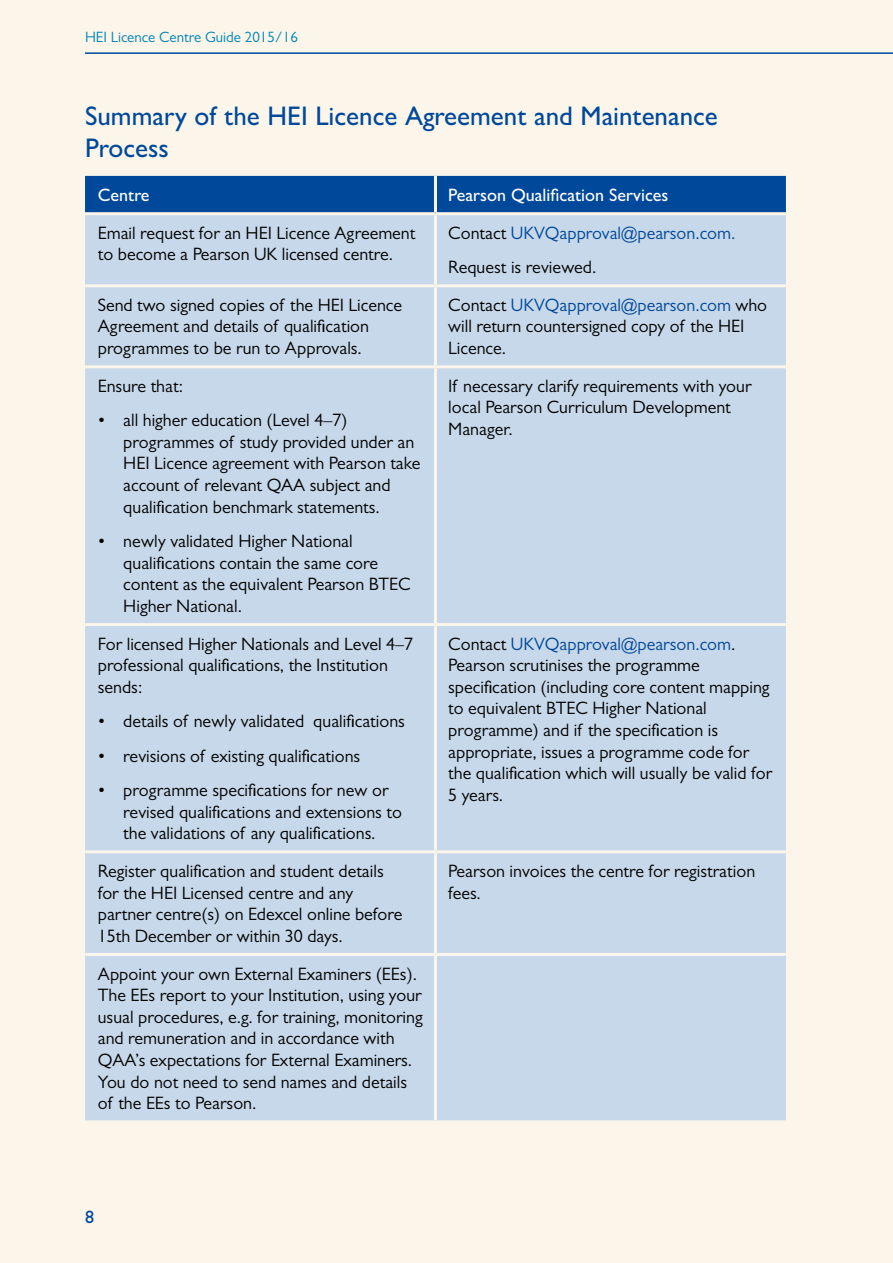
<style>
.page{position:relative;width:893px;height:1263px;background:#fbf5ea}
.page>*{position:absolute;margin:0;border:0;box-sizing:border-box;transform-origin:0 0}
.t1{font:500 27px/32.4px "Gill Sans MT Pro";color:#00489a}
.t2{font:18px/21.6px "Gill Sans MT Pro";color:#000}
.t3{font:500 18px "Gill Sans MT Pro";color:#fff}
.t4{font:500 18px "Gill Sans MT Pro";color:#00489a}
.t5{font:15px "Gill Sans MT Pro";color:#0084b7}
.s1{color:#00489a}
</style>
<div class="page">
<hr style="left:85px;top:52px;width:808px;height:2px;background:#00489a">
<div style="left:85px;top:176px;width:701px;height:36px;background:#00489a"></div>
<div style="left:85px;top:215px;width:701px;height:905px;background:#c7d8ea"></div>
<hr style="left:434px;top:176px;width:3px;height:36px;background:#fbf5ea">
<hr style="left:434px;top:215px;width:3px;height:69px;background:#fbf5ea">
<hr style="left:85px;top:284px;width:350px;height:3px;background:#fbf5ea">
<hr style="left:435px;top:284px;width:351px;height:3px;background:#fbf5ea">
<hr style="left:434px;top:287px;width:3px;height:78px;background:#fbf5ea">
<hr style="left:85px;top:365px;width:350px;height:3px;background:#fbf5ea">
<hr style="left:435px;top:365px;width:351px;height:3px;background:#fbf5ea">
<hr style="left:434px;top:368px;width:3px;height:255px;background:#fbf5ea">
<hr style="left:85px;top:623px;width:350px;height:3px;background:#fbf5ea">
<hr style="left:435px;top:623px;width:351px;height:3px;background:#fbf5ea">
<hr style="left:434px;top:626px;width:3px;height:224px;background:#fbf5ea">
<hr style="left:85px;top:850px;width:350px;height:3px;background:#fbf5ea">
<hr style="left:435px;top:850px;width:351px;height:3px;background:#fbf5ea">
<hr style="left:434px;top:853px;width:3px;height:100px;background:#fbf5ea">
<hr style="left:85px;top:953px;width:350px;height:3px;background:#fbf5ea">
<hr style="left:435px;top:953px;width:351px;height:3px;background:#fbf5ea">
<hr style="left:434px;top:956px;width:3px;height:164px;background:#fbf5ea">
<p class="t5" style="left:85px;top:28px;width:214px">HEI Licence Centre Guide 2015/16</p>
<h1 class="t1" style="left:85px;top:99px;width:634px">Summary of the HEI Licence Agreement and Maintenance<br>Process</h1>
<p class="t3" style="left:98px;top:184px;width:53px">Centre</p>
<p class="t3" style="left:448px;top:184px;width:222px">Pearson Qualification Services</p>
<p class="t2" style="left:98px;top:222px;width:319px">Email request for an HEI Licence Agreement to become a Pearson UK licensed centre.</p>
<p class="t2" style="left:448px;top:215px;width:289px;line-height:34.3px">Contact <span class="s1">UKVQapproval@pearson.com.<br></span>Request is reviewed.</p>
<p class="t2" style="left:98px;top:294px;width:306px">Send two signed copies of the HEI Licence<br>Agreement and details of qualification programmes to be run to Approvals.</p>
<p class="t2" style="left:448px;top:294px;width:320px">Contact <span class="s1">UKVQapproval@pearson.com</span> who will return countersigned copy of the HEI<br>Licence.</p>
<p class="t2" style="left:98px;top:375px;width:87px">Ensure that:</p>
<p class="t2" style="left:123px;top:409px;width:299px;text-indent:-26px">• all higher education (Level 4–7) programmes of study provided under an HEI Licence agreement with Pearson take account of relevant QAA subject and qualification benchmark statements.</p>
<p class="t2" style="left:123px;top:530px;width:289px;text-indent:-26px">• newly validated Higher National qualifications contain the same core content as the equivalent Pearson BTEC<br>Higher National.</p>
<p class="t2" style="left:448px;top:375px;width:305px">If necessary clarify requirements with your local Pearson Curriculum Development<br>Manager.</p>
<p class="t2" style="left:98px;top:633px;width:317px">For licensed Higher Nationals and Level 4–7 professional qualifications, the Institution sends:</p>
<p class="t2" style="left:98px;top:710px;width:309px">• details of newly validated qualifications</p>
<p class="t2" style="left:98px;top:745px;width:264px">• revisions of existing qualifications</p>
<p class="t2" style="left:123px;top:779px;width:280px;text-indent:-26px">• programme specifications for new or revised qualifications and extensions to the validations of any qualifications.</p>
<p class="t2" style="left:448px;top:633px;width:325px">Contact <span class="s1">UKVQapproval@pearson.com</span>.<br>Pearson scrutinises the programme specification (including core content mapping to equivalent BTEC Higher National programme) and if the specification is appropriate, issues a programme code for the qualification which will usually be valid for 5 years.</p>
<p class="t2" style="left:98px;top:860px;width:306px">Register qualification and student details for the HEI Licensed centre and any partner centre(s) on Edexcel online before 15th December or within 30 days.</p>
<p class="t2" style="left:448px;top:860px;width:308px">Pearson invoices the centre for registration fees.</p>
<p class="t2" style="left:98px;top:962px;width:326px">Appoint your own External Examiners (EEs).<br>The EEs report to your Institution, using your usual procedures, e.g. for training, monitoring and remuneration and in accordance with QAA’s expectations for External Examiners.<br>You do not need to send names and details of the EEs to Pearson.</p>
<p class="t4" style="left:85px;top:1206px;width:10px">8</p>
</div>
